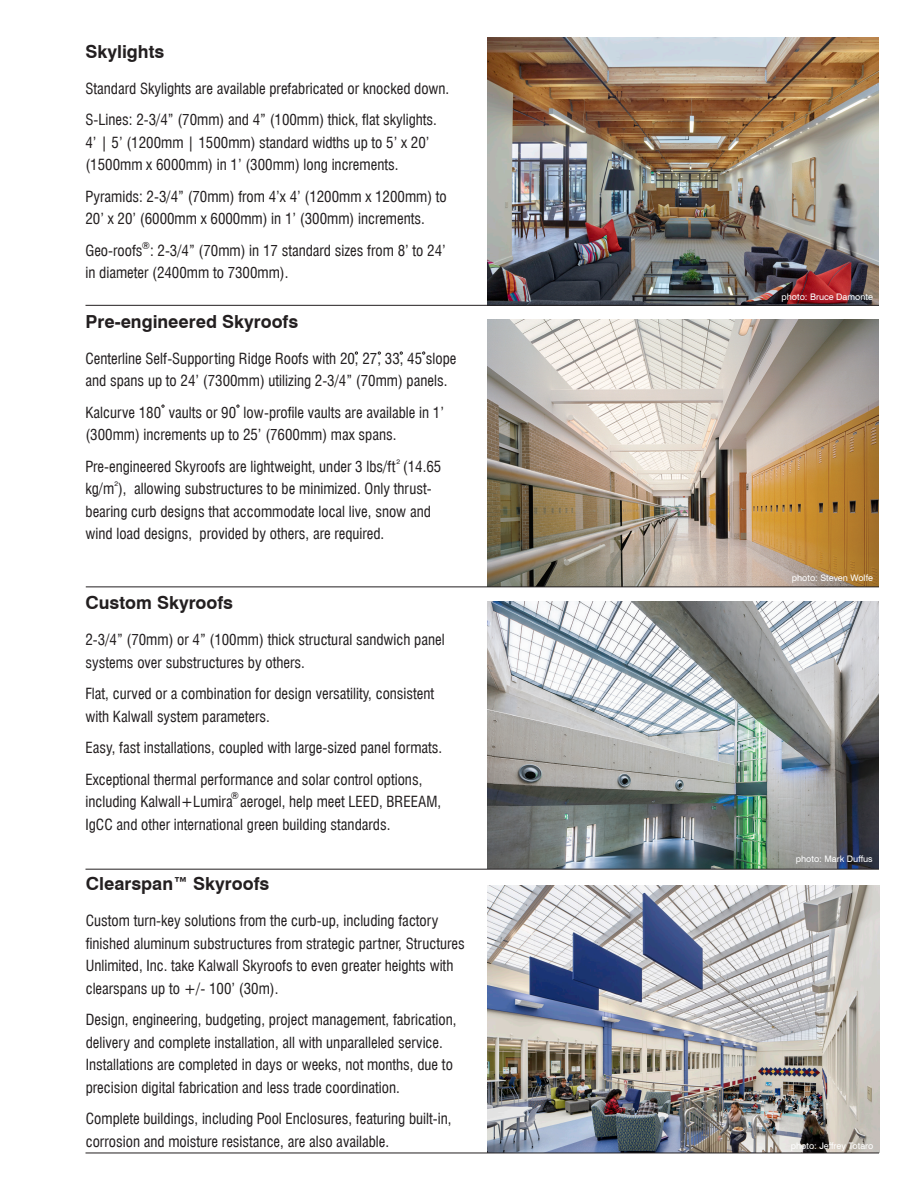
<style>
.page{position:relative;width:918px;height:1188px;background:#fff}
.page>*{position:absolute;margin:0;border:0;box-sizing:border-box;transform-origin:0 0}
.t1{font:700 18px "Swiss 721 BT";color:#231f20}
.t2{font:condensed 15px/22.5px "Swiss 721 BT";color:#231f20}
.t3{font:9.9px "Swiss 721 BT";color:#231f20}
.t4{font:9px "Swiss 721 BT";color:#fff}
.t5{font:6.75px "Swiss 721 BT";color:#231f20}
</style>
<div class="page">
<img style="left:487px;top:320px;width:392px;height:267px">
<img style="left:488px;top:886px;width:391px;height:267px">
<img style="left:487px;top:38px;width:392px;height:267px">
<img style="left:487px;top:601px;width:392px;height:268px">
<hr style="left:86px;top:305px;width:793px;height:1px;background:#231f20">
<hr style="left:86px;top:587px;width:793px;height:1px;background:#231f20">
<hr style="left:86px;top:869px;width:793px;height:1px;background:#231f20">
<hr style="left:86px;top:1153px;width:793px;height:1px;background:#231f20">
<p class="t1" style="left:86px;top:40px;width:80px">Skylights</p>
<p class="t2" style="left:86px;top:77px;width:365px">Standard Skylights are available prefabricated or knocked down.</p>
<p class="t2" style="left:86px;top:109px;width:353px">S-Lines: 2-3/4” (70mm) and 4” (100mm) thick, flat skylights.</p>
<p class="t2" style="left:86px;top:131px;width:346px">4’ | 5’ (1200mm | 1500mm) standard widths up to 5’ x 20’ (1500mm x 6000mm) in 1’ (300mm) long increments.</p>
<p class="t2" style="left:86px;top:185px;width:363px">Pyramids: 2-3/4” (70mm) from 4’x 4’ (1200mm x 1200mm) to<br>20’ x 20’ (6000mm x 6000mm) in 1’ (300mm) increments.</p>
<p class="t2" style="left:86px;top:239px;width:362px">Geo-roofs : 2-3/4” (70mm) in 17 standard sizes from 8’ to 24’ in diameter (2400mm to 7300mm).</p>
<p class="t3" style="left:142px;top:239px;width:10px">®</p>
<p class="t1" style="left:86px;top:310px;width:214px">Pre-engineered Skyroofs</p>
<p class="t2" style="left:86px;top:347px;width:373px">Centerline Self-Supporting Ridge Roofs with 20, 27, 33, 45 slope and spans up to 24’ (7300mm) utilizing 2-3/4” (70mm) panels.</p>
<p class="t2" style="left:86px;top:401px;width:360px">Kalcurve 180 vaults or 90 low-profile vaults are available in 1’ (300mm) increments up to 25’ (7600mm) max spans.</p>
<p class="t2" style="left:86px;top:455px;width:357px">Pre-engineered Skyroofs are lightweight, under 3 lbs/ft (14.65 kg/m ), allowing substructures to be minimized. Only thrust-</p>
<p class="t2" style="left:86px;top:500px;width:347px">bearing curb designs that accommodate local live, snow and</p>
<p class="t2" style="left:86px;top:522px;width:300px">wind load designs, provided by others, are required.</p>
<p class="t5" style="left:397px;top:458px;width:5px">2</p>
<p class="t5" style="left:115px;top:479px;width:5px">2</p>
<p class="t1" style="left:86px;top:592px;width:149px">Custom Skyroofs</p>
<p class="t2" style="left:86px;top:628px;width:361px">2-3/4” (70mm) or 4” (100mm) thick structural sandwich panel systems over substructures by others.</p>
<p class="t2" style="left:86px;top:682px;width:350px">Flat, curved or a combination for design versatility, consistent with Kalwall system parameters.</p>
<p class="t2" style="left:86px;top:736px;width:358px">Easy, fast installations, coupled with large-sized panel formats.</p>
<p class="t2" style="left:86px;top:768px;width:357px">Exceptional thermal performance and solar control options, including Kalwall+Lumira aerogel, help meet LEED, BREEAM,<br>IgCC and other international green building standards.</p>
<p class="t3" style="left:231px;top:789px;width:10px">®</p>
<p class="t1" style="left:86px;top:873px;width:185px">Clearspan™ Skyroofs</p>
<p class="t2" style="left:86px;top:910px;width:380px">Custom turn-key solutions from the curb-up, including factory finished aluminum substructures from strategic partner, Structures Unlimited, Inc. take Kalwall Skyroofs to even greater heights with clearspans up to +/- 100’ (30m).</p>
<p class="t2" style="left:86px;top:1009px;width:372px">Design, engineering, budgeting, project management, fabrication,</p>
<p class="t2" style="left:86px;top:1031px;width:359px">delivery and complete installation, all with unparalleled service.</p>
<p class="t2" style="left:86px;top:1054px;width:369px">Installations are completed in days or weeks, not months, due to precision digital fabrication and less trade coordination.</p>
<p class="t2" style="left:86px;top:1108px;width:367px">Complete buildings, including Pool Enclosures, featuring built-in, corrosion and moisture resistance, are also available.</p>
<p class="t4" style="left:781px;top:291px;width:93px">photo: Bruce Damonte</p>
<p class="t4" style="left:792px;top:573px;width:83px">photo: Steven Wolfe</p>
<p class="t4" style="left:796px;top:853px;width:78px">photo: Mark Duffus</p>
<p class="t4" style="left:791px;top:1140px;width:84px">photo: Jeffrey Totaro</p>
</div>
